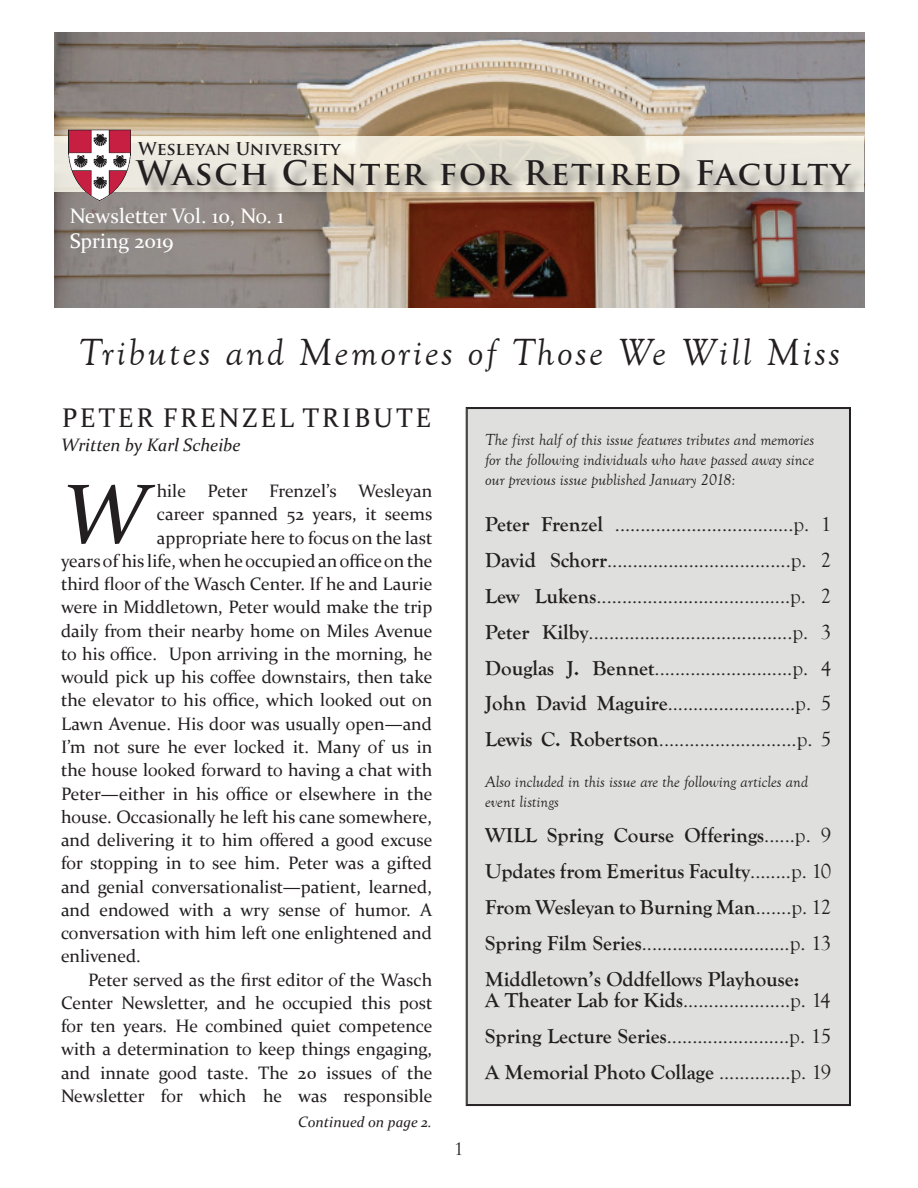
<style>
.page{position:relative;width:918px;height:1188px;background:#fff}
.page>*{position:absolute;margin:0;border:0;box-sizing:border-box;transform-origin:0 0}
.t1{font:italic 85.95px "Constantia";color:#231f20}
.t2{font:italic 39px "Goudy Old Style T";letter-spacing:.07em;color:#231f20}
.t3{font:700 33px "Trajan Pro";letter-spacing:.055em;color:#231f20}
.t4{font:27px "Constantia";letter-spacing:.11em;color:#231f20}
.t5{font:21px/36px "Goudy Old Style T";color:#231f20;text-align:justify}
.t6{font:700 21px/36px "Goudy Old Style T";color:#231f20;text-align:justify}
.t7{font:21px/25.2px "Constantia";color:#fff}
.t8{font:18px "Constantia";color:#231f20}
.t9{font:italic 18px "Constantia";color:#231f20}
.t10{font:700 17.25px "Trajan Pro";color:#231f20}
.t11{font:italic 16.5px/19.8px "Goudy Old Style T";color:#231f20;text-align:justify}
.t12{font:16.5px "Trajan Pro";color:#231f20}
.t13{font:italic 15px "Constantia";color:#231f20}
.s1{font-weight:700}
.s2{font-weight:400}
</style>
<div class="page">
<div style="left:465px;top:407px;width:386px;height:699px;background:#dfdfde"></div>
<img style="left:54px;top:32px;width:811px;height:276px">
<svg style="left:54px;top:136px;width:810px;height:56px;background:#ede9dc"></svg>
<div style="left:139px;top:161px;width:729px;height:42px;background:#231f20;opacity:.44"></div>
<img style="left:68px;top:129px;width:63px;height:72px">
<p class="t10" style="left:138px;top:138px;width:204px">Wesleyan University</p>
<h3 class="t3" style="left:136px;top:153px;width:715px">Wasch Center for Retired Faculty</h3>
<p class="t7" style="left:70px;top:202px;width:215px">Newsletter Vol. 10, No. 1<br>Spring 2019</p>
<h2 class="t2" style="left:79px;top:331px;width:763px">Tributes and Memories of Those We Will Miss</h2>
<h3 class="t4" style="left:62px;top:400px;width:371px">PETER FRENZEL TRIBUTE</h3>
<p class="t9" style="left:61px;top:432px;width:181px">Written by Karl Scheibe</p>
<h1 class="t1" style="left:61px;top:456px;width:88px">W</h1>
<p class="t8" style="left:157px;top:479px;width:277px">hile Peter Frenzel’s Wesleyan</p>
<p class="t8" style="left:157px;top:502px;width:277px">career spanned 52 years, it seems</p>
<p class="t8" style="left:157px;top:525px;width:277px">appropriate here to focus on the last</p>
<p class="t8" style="left:61px;top:549px;width:373px">years of his life, when he occupied an office on the</p>
<p class="t8" style="left:61px;top:572px;width:373px">third floor of the Wasch Center. If he and Laurie</p>
<p class="t8" style="left:61px;top:595px;width:373px">were in Middletown, Peter would make the trip</p>
<p class="t8" style="left:61px;top:618px;width:373px">daily from their nearby home on Miles Avenue</p>
<p class="t8" style="left:61px;top:642px;width:373px">to his office. Upon arriving in the morning, he</p>
<p class="t8" style="left:61px;top:665px;width:373px">would pick up his coffee downstairs, then take</p>
<p class="t8" style="left:61px;top:688px;width:373px">the elevator to his office, which looked out on</p>
<p class="t8" style="left:61px;top:711px;width:373px">Lawn Avenue. His door was usually open—and</p>
<p class="t8" style="left:61px;top:735px;width:373px">I’m not sure he ever locked it. Many of us in</p>
<p class="t8" style="left:61px;top:758px;width:373px">the house looked forward to having a chat with</p>
<p class="t8" style="left:61px;top:781px;width:373px">Peter—either in his office or elsewhere in the</p>
<p class="t8" style="left:61px;top:804px;width:373px">house. Occasionally he left his cane somewhere,</p>
<p class="t8" style="left:61px;top:828px;width:373px">and delivering it to him offered a good excuse</p>
<p class="t8" style="left:61px;top:851px;width:372px">for stopping in to see him. Peter was a gifted</p>
<p class="t8" style="left:61px;top:874px;width:372px">and genial conversationalist—patient, learned,</p>
<p class="t8" style="left:61px;top:897px;width:373px">and endowed with a wry sense of humor. A</p>
<p class="t8" style="left:61px;top:921px;width:372px">conversation with him left one enlightened and</p>
<p class="t8" style="left:61px;top:944px;width:81px">enlivened.</p>
<p class="t8" style="left:88px;top:967px;width:346px">Peter served as the first editor of the Wasch</p>
<p class="t8" style="left:61px;top:990px;width:373px">Center Newsletter, and he occupied this post</p>
<p class="t8" style="left:61px;top:1014px;width:373px">for ten years. He combined quiet competence</p>
<p class="t8" style="left:61px;top:1037px;width:372px">with a determination to keep things engaging,</p>
<p class="t8" style="left:61px;top:1060px;width:373px">and innate good taste. The 20 issues of the</p>
<p class="t8" style="left:61px;top:1083px;width:373px">Newsletter for which he was responsible</p>
<p class="t13" style="left:298px;top:1112px;width:135px">Continued on page 2.</p>
<p class="t11" style="left:485px;top:431px;width:331px">The first half of this issue features tributes and memories for the following individuals who have passed away since our previous issue published January 2018:</p>
<p class="t5" style="left:485px;top:506px;width:348px"><span class="s1">Peter Frenzel</span> ...................................p. 1<br><span class="s1">David Schorr</span>....................................p. 2<br><span class="s1">Lew Lukens</span>......................................p. 2<br><span class="s1">Peter Kilby</span>........................................p. 3<br><span class="s1">Douglas J. Bennet</span>...........................p. 4<br><span class="s1">John David Maguire</span>.........................p. 5<br><span class="s1">Lewis C. Robertson</span>...........................p. 5</p>
<p class="t11" style="left:485px;top:772px;width:324px">Also included in this issue are the following articles and event listings</p>
<p class="t6" style="left:485px;top:817px;width:348px">WILL Spring Course Offerings<span class="s2">......p. 9<br></span>Updates from Emeritus Faculty<span class="s2">........p. 10<br></span>From Wesleyan to Burning Man<span class="s2">.......p. 12<br></span>Spring Film Series<span class="s2">.............................p. 13<br></span>Middletown’s Oddfellows Playhouse:</p>
<p class="t5" style="left:485px;top:982px;width:348px"><span class="s1">A Theater Lab for Kids</span>.....................p. 14<br><span class="s1">Spring Lecture Series</span>........................p. 15<br><span class="s1">A Memorial Photo Collage</span> ..............p. 19</p>
<p class="t12" style="left:454px;top:1138px;width:11px">1</p>
</div>
